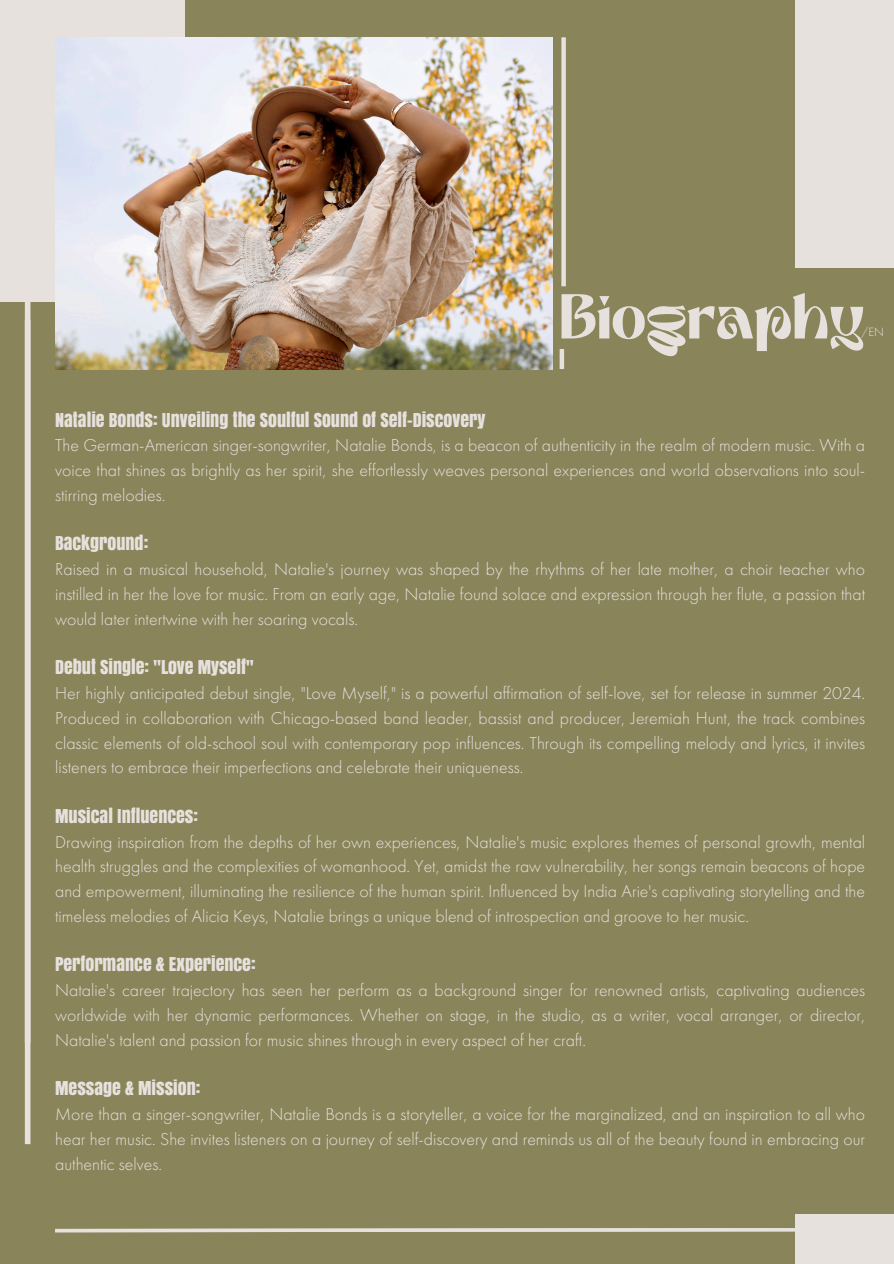
<style>
.page{position:relative;width:894px;height:1264px;background:#fff}
.page>*{position:absolute;margin:0;border:0;box-sizing:border-box;transform-origin:0 0}
.t1{font:63.3px "Tango Demo";color:#e7e1de}
.t2{font:300 17.85px/24.8px "Futura Cyrillic";color:#e7e1de}
.t3{font:300 12.45px "Futura Cyrillic";color:#e7e1de}
.s1{font-family:"Anton";font-weight:400}
</style>
<div class="page">
<div style="left:0;top:0;width:893px;height:1263px;background:#89845a"></div>
<div style="left:0;top:0;width:184px;height:301px;background:#e7e1de"></div>
<div style="left:25px;top:19px;width:5px;height:1125px;background:#e7e1de"></div>
<div style="left:794px;top:0;width:99px;height:267px;background:#e7e1de"></div>
<img style="left:55px;top:37px;width:497px;height:332px">
<svg style="left:55px;top:1228px;width:739px;height:5px;background:#cec8bb"></svg>
<div style="left:794px;top:1214px;width:99px;height:49px;background:#e7e1de"></div>
<svg style="left:561px;top:37px;width:4px;height:249px"></svg>
<div style="left:559px;top:349px;width:5px;height:20px;background:#e7e1de"></div>
<h1 class="t1" style="left:559px;top:291px;width:307px">Biography</h1>
<h2 class="t3" style="left:861px;top:324px;width:24px">/EN</h2>
<p class="t2" style="left:55px;top:408px;width:811px"><span class="s1">NATALIE BONDS: UNVEILING THE SOULFUL SOUND OF SELF-DISCOVERY<br></span>The German-American singer-songwriter, Natalie Bonds, is a beacon of authenticity in the realm of modern music. With a voice that shines as brightly as her spirit, she effortlessly weaves personal experiences and world observations into soul&shy;stirring melodies.</p>
<h2 class="t2" style="left:55px;top:532px;width:811px"><span class="s1">BACKGROUND:<br></span>Raised in a musical household, Natalie's journey was shaped by the rhythms of her late mother, a choir teacher who instilled in her the love for music. From an early age, Natalie found solace and expression through her flute, a passion that would later intertwine with her soaring vocals.</h2>
<h2 class="t2" style="left:55px;top:655px;width:811px"><span class="s1">DEBUT SINGLE: "LOVE MYSELF"<br></span>Her highly anticipated debut single, "Love Myself," is a powerful affirmation of self-love, set for release in summer 2024.<br>Produced in collaboration with Chicago-based band leader, bassist and producer, Jeremiah Hunt, the track combines classic elements of old-school soul with contemporary pop influences. Through its compelling melody and lyrics, it invites listeners to embrace their imperfections and celebrate their uniqueness.</h2>
<h2 class="t2" style="left:55px;top:804px;width:811px"><span class="s1">MUSICAL INFLUENCES:<br></span>Drawing inspiration from the depths of her own experiences, Natalie's music explores themes of personal growth, mental health struggles and the complexities of womanhood. Yet, amidst the raw vulnerability, her songs remain beacons of hope and empowerment, illuminating the resilience of the human spirit. Influenced by India Arie's captivating storytelling and the timeless melodies of Alicia Keys, Natalie brings a unique blend of introspection and groove to her music.</h2>
<h2 class="t2" style="left:55px;top:952px;width:811px"><span class="s1">PERFORMANCE &amp; EXPERIENCE:<br></span>Natalie's career trajectory has seen her perform as a background singer for renowned artists, captivating audiences worldwide with her dynamic performances. Whether on stage, in the studio, as a writer, vocal arranger, or director, Natalie's talent and passion for music shines through in every aspect of her craft.</h2>
<h2 class="t2" style="left:55px;top:1076px;width:811px"><span class="s1">MESSAGE &amp; MISSION:<br></span>More than a singer-songwriter, Natalie Bonds is a storyteller, a voice for the marginalized, and an inspiration to all who hear her music. She invites listeners on a journey of self-discovery and reminds us all of the beauty found in embracing our authentic selves.</h2>
</div>
